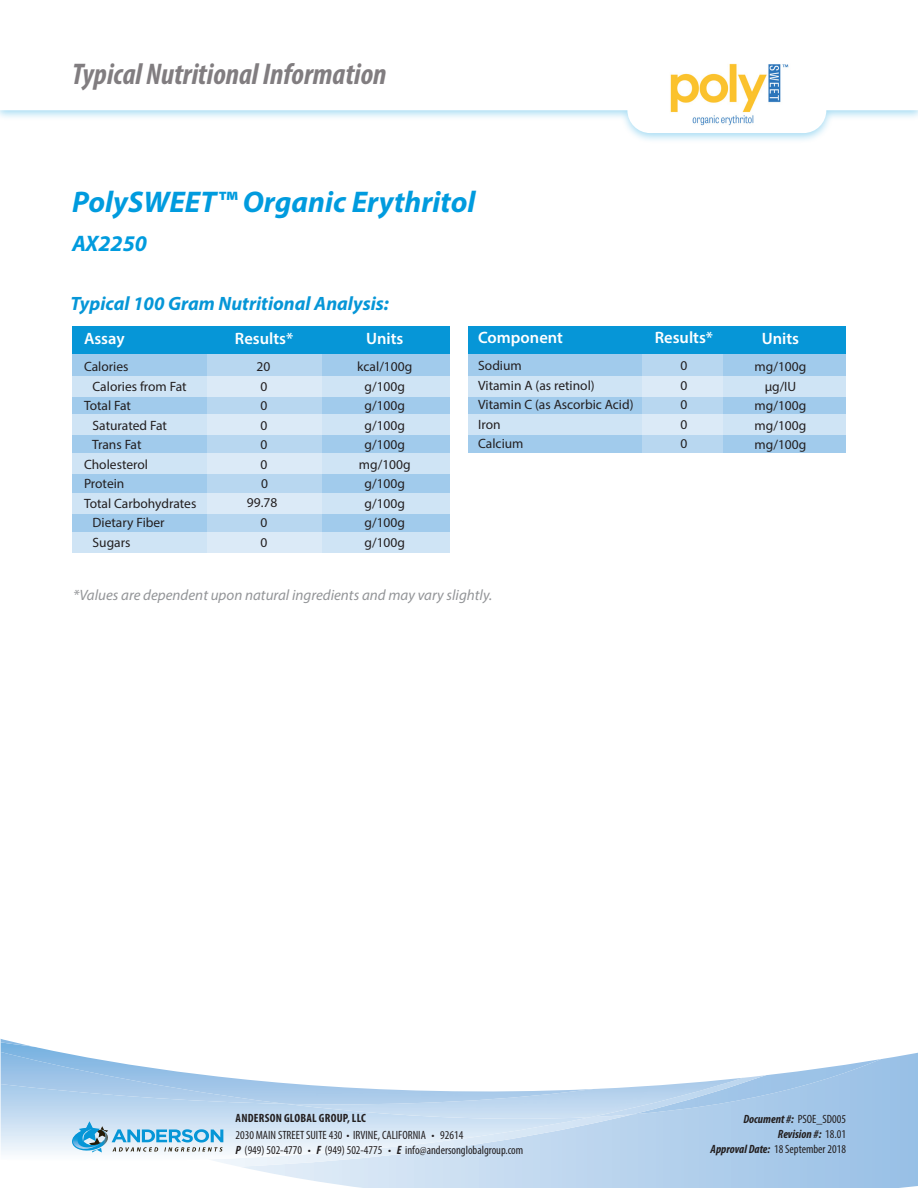
<style>
.page{position:relative;width:918px;height:1188px;background:#fff}
.page>*{position:absolute;margin:0;border:0;box-sizing:border-box;transform-origin:0 0}
.t1{font:italic 700 condensed 30px "Myriad Pro";color:#817d80}
.Section_Header{font:italic 700 30px "Myriad Pro";color:#009bde}
.Section_Header-2{font:italic 700 22.5px "Myriad Pro";color:#009bde}
.Section_Header-3{font:italic 700 19.35px "Myriad Pro";color:#0696d7}
.t2{font:600 16.5px "Myriad Pro";color:#fff}
.t3{font:italic 15px "Myriad Pro";color:#939598}
.t4{font:13.5px "Myriad Pro";color:#231f20}
.t5{font:condensed 12px/14.4px "Myriad Pro";color:#231f20}
.t6{font:italic 700 condensed 12px/15px "Myriad Pro";color:#231f20;text-align:right}
.t7{font:700 condensed 12px "Myriad Pro";letter-spacing:.02em;color:#231f20}
.s1{font-weight:700;font-style:italic}
.s2{font-weight:400;font-style:normal}
</style>
<div class="page">
<div style="left:1px;top:0;width:916px;height:144px;background:#009bde;opacity:.36"></div>
<svg style="left:1px;top:0;width:916px;height:133px"></svg>
<svg style="left:256px;top:1147px;width:662px;height:41px;background:#b7d2ed"></svg>
<svg style="left:0;top:1039px;width:918px;height:108px"></svg>
<img style="left:653px;top:60px;width:147px;height:66px">
<svg style="left:0;top:1114px;width:633px;height:56px;background:#d0e3f3"></svg>
<div style="left:468px;top:353px;width:378px;height:100px;background:#a1cbec"></div>
<div style="left:642px;top:353px;width:81px;height:100px;background:#b8d7f0"></div>
<div style="left:72px;top:353px;width:378px;height:199px;background:#a1cbec"></div>
<div style="left:207px;top:353px;width:114px;height:199px;background:#b8d7f0"></div>
<div style="left:72px;top:326px;width:378px;height:27px;background:#0696d7"></div>
<div style="left:468px;top:326px;width:378px;height:27px;background:#0696d7"></div>
<div style="left:72px;top:376px;width:378px;height:20px;background:#cfe4f5"></div>
<div style="left:468px;top:376px;width:378px;height:20px;background:#cfe4f5"></div>
<div style="left:72px;top:414px;width:378px;height:21px;background:#cfe4f5"></div>
<div style="left:468px;top:414px;width:378px;height:21px;background:#cfe4f5"></div>
<div style="left:72px;top:453px;width:378px;height:21px;background:#cfe4f5"></div>
<div style="left:72px;top:493px;width:378px;height:21px;background:#cfe4f5"></div>
<div style="left:72px;top:532px;width:378px;height:20px;background:#cfe4f5"></div>
<h1 class="t1" style="left:72px;top:56px;width:316px">Typical Nutritional Information</h1>
<p class="Section_Header" style="left:72px;top:182px;width:405px">PolySWEET™ Organic Erythritol</p>
<p class="Section_Header-2" style="left:72px;top:229px;width:77px">AX2250</p>
<p class="Section_Header-3" style="left:70px;top:291px;width:320px">Typical 100 Gram Nutritional Analysis:</p>
<p class="t2" style="left:84px;top:328px;width:42px">Assay</p>
<p class="t4" style="left:84px;top:358px;width:46px">Calories</p>
<p class="t4" style="left:93px;top:378px;width:96px">Calories from Fat</p>
<p class="t4" style="left:84px;top:397px;width:49px">Total Fat</p>
<p class="t4" style="left:93px;top:417px;width:76px">Saturated Fat</p>
<p class="t4" style="left:92px;top:436px;width:51px">Trans Fat</p>
<p class="t4" style="left:84px;top:456px;width:66px">Cholesterol</p>
<p class="t4" style="left:84px;top:475px;width:42px">Protein</p>
<p class="t4" style="left:84px;top:495px;width:114px">Total Carbohydrates</p>
<p class="t4" style="left:93px;top:514px;width:74px">Dietary Fiber</p>
<p class="t4" style="left:93px;top:534px;width:39px">Sugars</p>
<p class="t2" style="left:235px;top:328px;width:60px">Results*</p>
<p class="t4" style="left:257px;top:358px;width:15px">20</p>
<p class="t4" style="left:261px;top:378px;width:8px">0</p>
<p class="t4" style="left:261px;top:397px;width:8px">0</p>
<p class="t4" style="left:261px;top:417px;width:8px">0</p>
<p class="t4" style="left:261px;top:436px;width:8px">0</p>
<p class="t4" style="left:261px;top:456px;width:8px">0</p>
<p class="t4" style="left:261px;top:475px;width:8px">0</p>
<p class="t4" style="left:247px;top:494px;width:32px">99.78</p>
<p class="t4" style="left:261px;top:514px;width:8px">0</p>
<p class="t4" style="left:261px;top:534px;width:8px">0</p>
<p class="t2" style="left:366px;top:328px;width:39px">Units</p>
<p class="t4" style="left:357px;top:358px;width:57px">kcal/100g</p>
<p class="t4" style="left:365px;top:378px;width:42px">g/100g</p>
<p class="t4" style="left:365px;top:397px;width:42px">g/100g</p>
<p class="t4" style="left:365px;top:417px;width:42px">g/100g</p>
<p class="t4" style="left:365px;top:436px;width:42px">g/100g</p>
<p class="t4" style="left:359px;top:456px;width:53px">mg/100g</p>
<p class="t4" style="left:365px;top:475px;width:42px">g/100g</p>
<p class="t4" style="left:365px;top:495px;width:42px">g/100g</p>
<p class="t4" style="left:365px;top:514px;width:42px">g/100g</p>
<p class="t4" style="left:365px;top:534px;width:42px">g/100g</p>
<p class="t2" style="left:478px;top:327px;width:86px">Component</p>
<p class="t4" style="left:478px;top:357px;width:45px">Sodium</p>
<p class="t4" style="left:478px;top:377px;width:118px">Vitamin A (as retinol)</p>
<p class="t4" style="left:478px;top:396px;width:157px">Vitamin C (as Ascorbic Acid)</p>
<p class="t4" style="left:478px;top:416px;width:24px">Iron</p>
<p class="t4" style="left:478px;top:435px;width:47px">Calcium</p>
<p class="t3" style="left:73px;top:586px;width:420px">*Values are dependent upon natural ingredients and may vary slightly.</p>
<p class="t2" style="left:655px;top:327px;width:60px">Results*</p>
<p class="t4" style="left:681px;top:357px;width:8px">0</p>
<p class="t4" style="left:681px;top:377px;width:8px">0</p>
<p class="t4" style="left:681px;top:396px;width:8px">0</p>
<p class="t4" style="left:681px;top:416px;width:8px">0</p>
<p class="t4" style="left:681px;top:435px;width:8px">0</p>
<p class="t2" style="left:762px;top:328px;width:39px">Units</p>
<p class="t4" style="left:755px;top:358px;width:53px">mg/100g</p>
<p class="t4" style="left:765px;top:378px;width:33px">μg/IU</p>
<p class="t4" style="left:755px;top:397px;width:53px">mg/100g</p>
<p class="t4" style="left:755px;top:417px;width:53px">mg/100g</p>
<p class="t4" style="left:755px;top:436px;width:53px">mg/100g</p>
<p class="t7" style="left:236px;top:1111px;width:132px">ANDERSON GLOBAL GROUP, LLC</p>
<p class="t5" style="left:236px;top:1128px;width:289px">2030 MAIN STREET SUITE 430 • IRVINE, CALIFORNIA • 92614<br><span class="s1">P</span> (949) 502-4770 • <span class="s1">F</span> (949) 502-4775 • <span class="s1">E</span> info@andersonglobalgroup.com</p>
<p class="t6" style="left:711px;top:1112px;width:137px">Document #: <span class="s2">PSOE_SD005<br></span>Revision #: <span class="s2">18.01<br></span>Approval Date: <span class="s2">18 September 2018</span></p>
</div>
